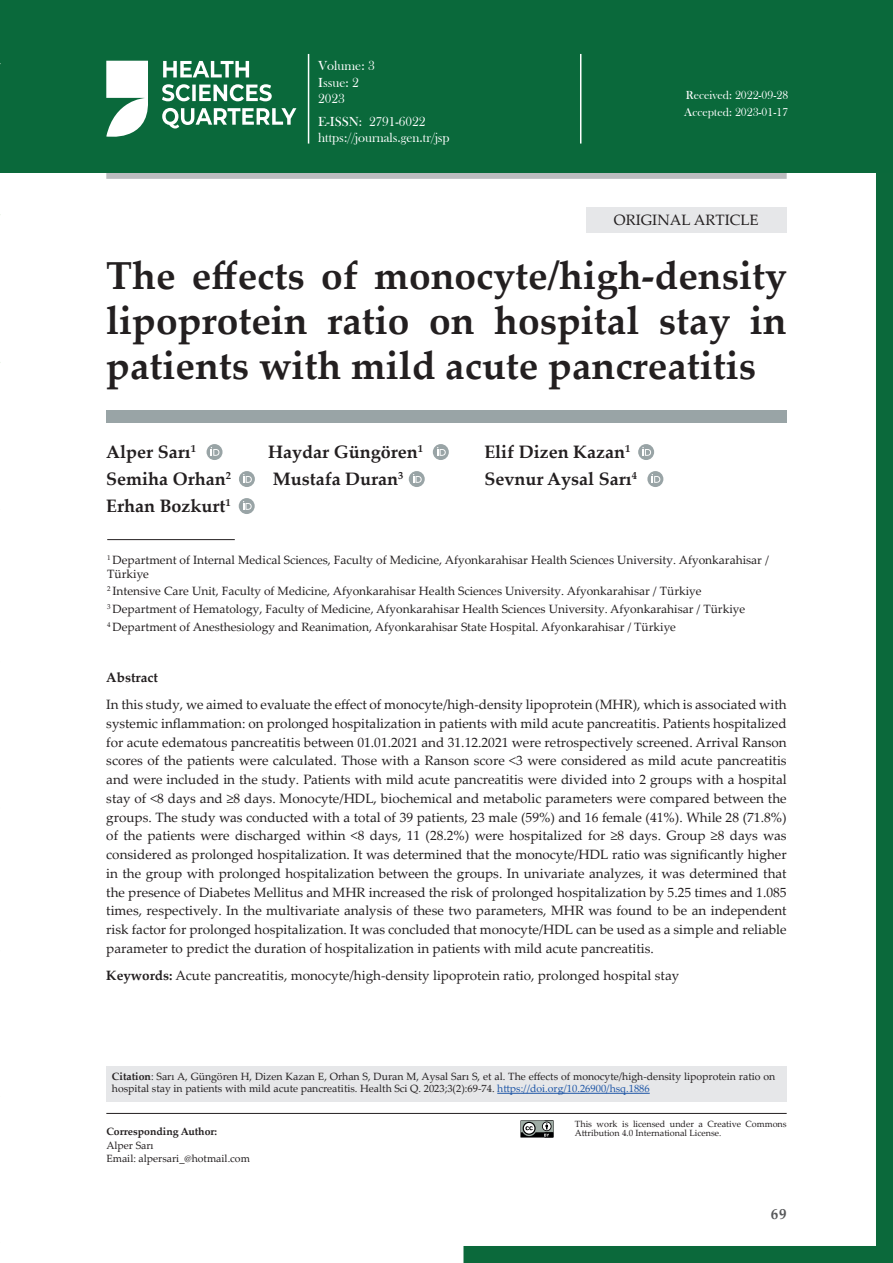
<style>
.page{position:relative;width:893px;height:1263px;background:#fff}
.page>*{position:absolute;margin:0;border:0;box-sizing:border-box;transform-origin:0 0}
.t1{font:700 39px/45px "Palatino Linotype";color:#231f20;text-align:justify}
.t2{font:700 18px "Palatino Linotype";color:#231f20}
.t3{font:15px "Palatino Linotype";color:#231f20}
.t4{font:700 15px "Palatino Linotype";color:#57585a}
.t5{font:13.5px/18.8px "Palatino Linotype";color:#231f20;text-align:justify}
.t6{font:13.5px/16.5px "Bask Old Face";color:#fff}
.t7{font:700 13.5px "Palatino Linotype";color:#231f20}
.t8{font:12px/17.7px "Palatino Linotype";color:#231f20}
.t9{font:12px/16.5px "Bask Old Face";color:#fff}
.t10{font:10.5px/13.5px "Palatino Linotype";color:#231f20}
.t11{font:700 10.5px "Palatino Linotype";color:#231f20}
.t12{font:9px/9px "Palatino Linotype";color:#231f20}
.s1{font-weight:700}
.s2{color:#1e56a6}
</style>
<div class="page">
<svg style="left:463px;top:173px;width:430px;height:1090px"></svg>
<div style="left:106px;top:168px;width:681px;height:11px;background:#bcbdc0"></div>
<hr style="left:106px;top:1113px;width:681px;height:1px;background:#231f20">
<div style="left:106px;top:1066px;width:681px;height:35px;background:#e6e7e9"></div>
<hr style="left:497px;top:1093px;width:153px;height:1px;background:#1e56a6">
<div style="left:106px;top:410px;width:681px;height:12px;background:#99a4a6"></div>
<svg style="left:207px;top:444px;width:16px;height:16px"></svg>
<svg style="left:211px;top:447px;width:8px;height:9px"></svg>
<div style="left:433px;top:444px;width:16px;height:16px;background:#99a4a6;border-radius:50%"></div>
<svg style="left:437px;top:447px;width:9px;height:9px"></svg>
<div style="left:638px;top:444px;width:16px;height:16px;background:#99a4a6;border-radius:50%"></div>
<svg style="left:642px;top:447px;width:9px;height:9px"></svg>
<div style="left:239px;top:471px;width:16px;height:16px;background:#99a4a6;border-radius:50%"></div>
<svg style="left:243px;top:474px;width:9px;height:9px"></svg>
<div style="left:409px;top:471px;width:16px;height:16px;background:#99a4a6;border-radius:50%"></div>
<svg style="left:413px;top:474px;width:9px;height:9px"></svg>
<svg style="left:647px;top:471px;width:16px;height:16px"></svg>
<svg style="left:652px;top:474px;width:8px;height:9px"></svg>
<div style="left:239px;top:498px;width:16px;height:16px;background:#99a4a6;border-radius:50%"></div>
<svg style="left:243px;top:501px;width:9px;height:9px"></svg>
<hr style="left:107px;top:539px;width:128px;height:1px;background:#231f20">
<div style="left:0;top:0;width:893px;height:173px;background:#0a693b"></div>
<hr style="left:308px;top:54px;width:1px;height:90px;background:#fff">
<hr style="left:580px;top:54px;width:1px;height:90px;background:#fff">
<div style="left:586px;top:207px;width:201px;height:25px;background:#e6e7e9"></div>
<svg style="left:520px;top:1120px;width:34px;height:17px"></svg>
<svg style="left:106px;top:61px;width:42px;height:76px"></svg>
<svg style="left:162px;top:108px;width:134px;height:20px"></svg>
<svg style="left:162px;top:84px;width:110px;height:17px"></svg>
<svg style="left:163px;top:61px;width:86px;height:16px"></svg>
<p class="t6" style="left:318px;top:58px;width:58px">Volume: 3<br>Issue: 2<br>2023</p>
<p class="t6" style="left:318px;top:113px;width:133px">E-ISSN: 2791-6022 https://journals.gen.tr/jsp</p>
<p class="t9" style="left:684px;top:87px;width:105px">Received: 2022-09-28<br>Accepted: 2023-01-17</p>
<p class="t3" style="left:614px;top:209px;width:146px">ORIGINAL ARTICLE</p>
<h1 class="t1" style="left:106px;top:252px;width:682px">The effects of monocyte/high-density lipoprotein ratio on hospital stay in patients with mild acute pancreatitis</h1>
<h2 class="t2" style="left:106px;top:439px;width:91px">Alper Sarı<sup>1</sup></h2>
<h2 class="t2" style="left:268px;top:439px;width:156px">Haydar Güngören<sup>1</sup></h2>
<h2 class="t2" style="left:484px;top:439px;width:147px">Elif Dizen Kazan<sup>1</sup></h2>
<h2 class="t2" style="left:106px;top:466px;width:126px">Semiha Orhan<sup>2</sup></h2>
<h2 class="t2" style="left:273px;top:466px;width:132px">Mustafa Duran<sup>3</sup></h2>
<h2 class="t2" style="left:484px;top:466px;width:154px">Sevnur Aysal Sarı<sup>4</sup></h2>
<h2 class="t2" style="left:106px;top:493px;width:126px">Erhan Bozkurt<sup>1</sup></h2>
<p class="t8" style="left:107px;top:553px;width:663px;line-height:13.5px"><sup>1</sup> Department of Internal Medical Sciences, Faculty of Medicine, Afyonkarahisar Health Sciences University. Afyonkarahisar /<br>Türkiye</p>
<p class="t8" style="left:107px;top:582px;width:639px"><sup>2</sup> Intensive Care Unit, Faculty of Medicine, Afyonkarahisar Health Sciences University. Afyonkarahisar / Türkiye<br><sup>3</sup> Department of Hematology, Faculty of Medicine, Afyonkarahisar Health Sciences University. Afyonkarahisar / Türkiye<br><sup>4</sup> Department of Anesthesiology and Reanimation, Afyonkarahisar State Hospital. Afyonkarahisar / Türkiye</p>
<p class="t7" style="left:106px;top:668px;width:53px">Abstract</p>
<p class="t5" style="left:106px;top:694px;width:682px">In this study, we aimed to evaluate the effect of monocyte/high-density lipoprotein (MHR), which is associated with systemic inflammation: on prolonged hospitalization in patients with mild acute pancreatitis. Patients hospitalized for acute edematous pancreatitis between 01.01.2021 and 31.12.2021 were retrospectively screened. Arrival Ranson scores of the patients were calculated. Those with a Ranson score &lt;3 were considered as mild acute pancreatitis and were included in the study. Patients with mild acute pancreatitis were divided into 2 groups with a hospital stay of &lt;8 days and ≥8 days. Monocyte/HDL, biochemical and metabolic parameters were compared between the groups. The study was conducted with a total of 39 patients, 23 male (59%) and 16 female (41%). While 28 (71.8%) of the patients were discharged within &lt;8 days, 11 (28.2%) were hospitalized for ≥8 days. Group ≥8 days was considered as prolonged hospitalization. It was determined that the monocyte/HDL ratio was significantly higher in the group with prolonged hospitalization between the groups. In univariate analyzes, it was determined that the presence of Diabetes Mellitus and MHR increased the risk of prolonged hospitalization by 5.25 times and 1.085 times, respectively. In the multivariate analysis of these two parameters, MHR was found to be an independent risk factor for prolonged hospitalization. It was concluded that monocyte/HDL can be used as a simple and reliable parameter to predict the duration of hospitalization in patients with mild acute pancreatitis.</p>
<p class="t5" style="left:106px;top:965px;width:574px"><span class="s1">Keywords:</span> Acute pancreatitis, monocyte/high-density lipoprotein ratio, prolonged hospital stay</p>
<p class="t10" style="left:112px;top:1070px;width:665px;line-height:12px"><span class="s1">Citation</span>: Sarı A, Güngören H, Dizen Kazan E, Orhan S, Duran M, Aysal Sarı S, et al. The effects of monocyte/high-density lipoprotein ratio on hospital stay in patients with mild acute pancreatitis. Health Sci Q. 2023;3(2):69-74. <span class="s2">https://doi.org/10.26900/hsq.1886</span></p>
<p class="t11" style="left:106px;top:1124px;width:112px">Corresponding Author:</p>
<p class="t10" style="left:106px;top:1138px;width:145px">Alper Sarı<br>Email: alpersari_@hotmail.com</p>
<p class="t12" style="left:575px;top:1119px;width:213px">This work is licensed under a Creative Commons<br>Attribution 4.0 International License.</p>
<p class="t4" style="left:771px;top:1203px;width:17px">69</p>
</div>
